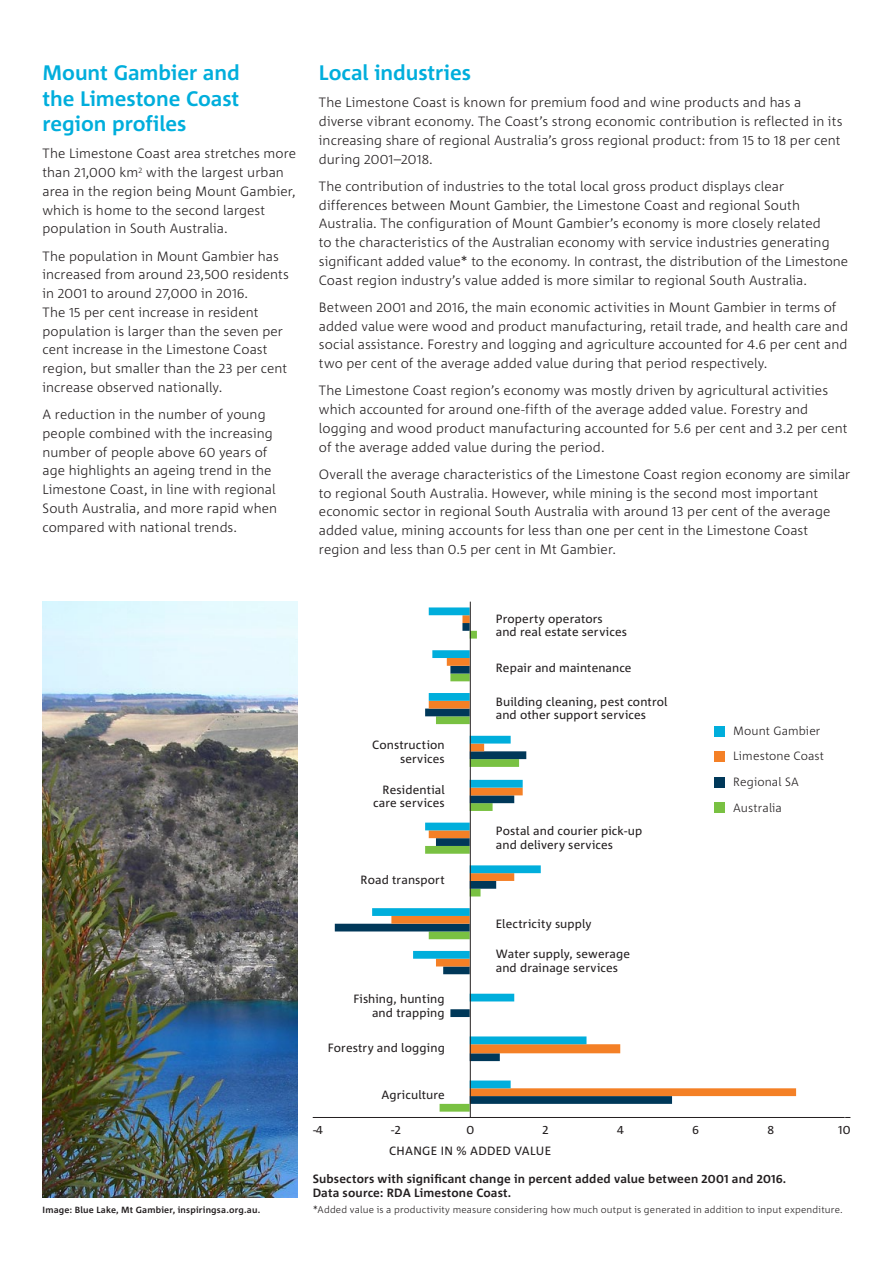
<style>
.page{position:relative;width:893px;height:1263px;background:#fff}
.page>*{position:absolute;margin:0;border:0;box-sizing:border-box;transform-origin:0 0}
.Heading{font:700 21px/25.5px "Corpid C1";letter-spacing:-.005em;color:#00aedc;text-align:justify}
.Body_text{font:300 13.5px/18.8px "Corpid C1";letter-spacing:.005em;color:#231f20}
.t1{font:12px/13.5px "Corpid C1";letter-spacing:.01em;color:#231f20}
.t2{font:700 12px/14.2px "Corpid C1";letter-spacing:.015em;color:#231f20}
.t3{font:300 12px/25.7px "Corpid C1";letter-spacing:.01em;color:#231f20}
.t4{font:300 9.75px "Corpid C1";letter-spacing:.02em;color:#231f20}
.t5{font:700 9px "Corpid C1";letter-spacing:.02em;color:#231f20}
</style>
<div class="page">
<svg style="left:335px;top:923px;width:337px;height:181px"></svg>
<svg style="left:391px;top:736px;width:405px;height:360px"></svg>
<svg style="left:372px;top:607px;width:214px;height:481px"></svg>
<hr style="left:470px;top:602px;width:1px;height:515px;background:#231f20">
<hr style="left:313px;top:1117px;width:537px;height:1px;background:#231f20">
<div style="left:714px;top:726px;width:11px;height:10px;background:#00aedc"></div>
<div style="left:714px;top:751px;width:11px;height:11px;background:#f48026"></div>
<div style="left:714px;top:777px;width:11px;height:10px;background:#003859"></div>
<div style="left:714px;top:802px;width:11px;height:11px;background:#79c142"></div>
<img style="left:43px;top:602px;width:255px;height:595px">
<p class="Heading" style="left:43px;top:59px;width:199px">Mount Gambier and the Limestone Coast region profiles</p>
<p class="Body_text" style="left:43px;top:144px;width:255px">The Limestone Coast area stretches more than 21,000 km<sup>2</sup> with the largest urban area in the region being Mount Gambier, which is home to the second largest population in South Australia.</p>
<p class="Body_text" style="left:43px;top:246px;width:248px">The population in Mount Gambier has increased from around 23,500 residents in 2001 to around 27,000 in 2016.<br>The 15 per cent increase in resident population is larger than the seven per cent increase in the Limestone Coast region, but smaller than the 23 per cent increase observed nationally.</p>
<p class="Body_text" style="left:43px;top:405px;width:236px">A reduction in the number of young people combined with the increasing number of people above 60 years of age highlights an ageing trend in the Limestone Coast, in line with regional South Australia, and more rapid when compared with national trends.</p>
<p class="Heading" style="left:319px;top:59px;width:153px">Local industries</p>
<p class="Body_text" style="left:319px;top:93px;width:525px">The Limestone Coast is known for premium food and wine products and has a diverse vibrant economy. The Coast’s strong economic contribution is reflected in its increasing share of regional Australia’s gross regional product: from 15 to 18 per cent during 2001–2018.</p>
<p class="Body_text" style="left:319px;top:176px;width:531px">The contribution of industries to the total local gross product displays clear differences between Mount Gambier, the Limestone Coast and regional South Australia. The configuration of Mount Gambier’s economy is more closely related<br>to the characteristics of the Australian economy with service industries generating significant added value* to the economy. In contrast, the distribution of the Limestone Coast region industry’s value added is more similar to regional South Australia.</p>
<p class="Body_text" style="left:319px;top:297px;width:531px">Between 2001 and 2016, the main economic activities in Mount Gambier in terms of added value were wood and product manufacturing, retail trade, and health care and social assistance. Forestry and logging and agriculture accounted for 4.6 per cent and two per cent of the average added value during that period respectively.</p>
<p class="Body_text" style="left:319px;top:381px;width:530px">The Limestone Coast region’s economy was mostly driven by agricultural activities which accounted for around one-fifth of the average added value. Forestry and logging and wood product manufacturing accounted for 5.6 per cent and 3.2 per cent of the average added value during the period.</p>
<p class="Body_text" style="left:319px;top:464px;width:533px">Overall the average characteristics of the Limestone Coast region economy are similar to regional South Australia. However, while mining is the second most important economic sector in regional South Australia with around 13 per cent of the average added value, mining accounts for less than one per cent in the Limestone Coast region and less than 0.5 per cent in Mt Gambier.</p>
<p class="t1" style="left:496px;top:611px;width:133px">Property operators<br>and real estate services</p>
<p class="t1" style="left:496px;top:661px;width:137px">Repair and maintenance</p>
<p class="t1" style="left:372px;top:738px;width:74px;text-align:right">Construction services</p>
<p class="t1" style="left:373px;top:782px;width:73px;text-align:right">Residential care services</p>
<p class="t1" style="left:361px;top:873px;width:86px">Road transport</p>
<p class="t1" style="left:353px;top:992px;width:93px;text-align:right">Fishing, hunting and trapping</p>
<p class="t1" style="left:328px;top:1041px;width:119px">Forestry and logging</p>
<p class="t1" style="left:381px;top:1088px;width:65px">Agriculture</p>
<p class="t1" style="left:496px;top:694px;width:173px">Building cleaning, pest control and other support services</p>
<p class="t1" style="left:496px;top:824px;width:148px">Postal and courier pick-up and delivery services</p>
<p class="t1" style="left:496px;top:917px;width:97px">Electricity supply</p>
<p class="t1" style="left:496px;top:947px;width:136px">Water supply, sewerage and drainage services</p>
<p class="t3" style="left:733px;top:717px;width:92px">Mount Gambier<br>Limestone Coast<br>Regional SA<br>Australia</p>
<p class="t1" style="left:313px;top:1122px;width:12px">-4</p>
<p class="t1" style="left:391px;top:1122px;width:11px">-2</p>
<p class="t1" style="left:466px;top:1122px;width:9px">0</p>
<p class="t1" style="left:542px;top:1122px;width:8px">2</p>
<p class="t1" style="left:617px;top:1122px;width:8px">4</p>
<p class="t1" style="left:692px;top:1122px;width:9px">6</p>
<p class="t1" style="left:767px;top:1122px;width:8px">8</p>
<p class="t1" style="left:838px;top:1122px;width:14px">10</p>
<p class="t1" style="left:389px;top:1144px;width:164px">CHANGE IN % ADDED VALUE</p>
<p class="t2" style="left:313px;top:1171px;width:475px">Subsectors with significant change in percent added value between 2001 and 2016.<br>Data source: RDA Limestone Coast.</p>
<p class="t5" style="left:43px;top:1204px;width:219px">Image: Blue Lake, Mt Gambier, inspiringsa.org.au.</p>
<p class="t4" style="left:313px;top:1203px;width:531px">*Added value is a productivity measure considering how much output is generated in addition to input expenditure.</p>
</div>
